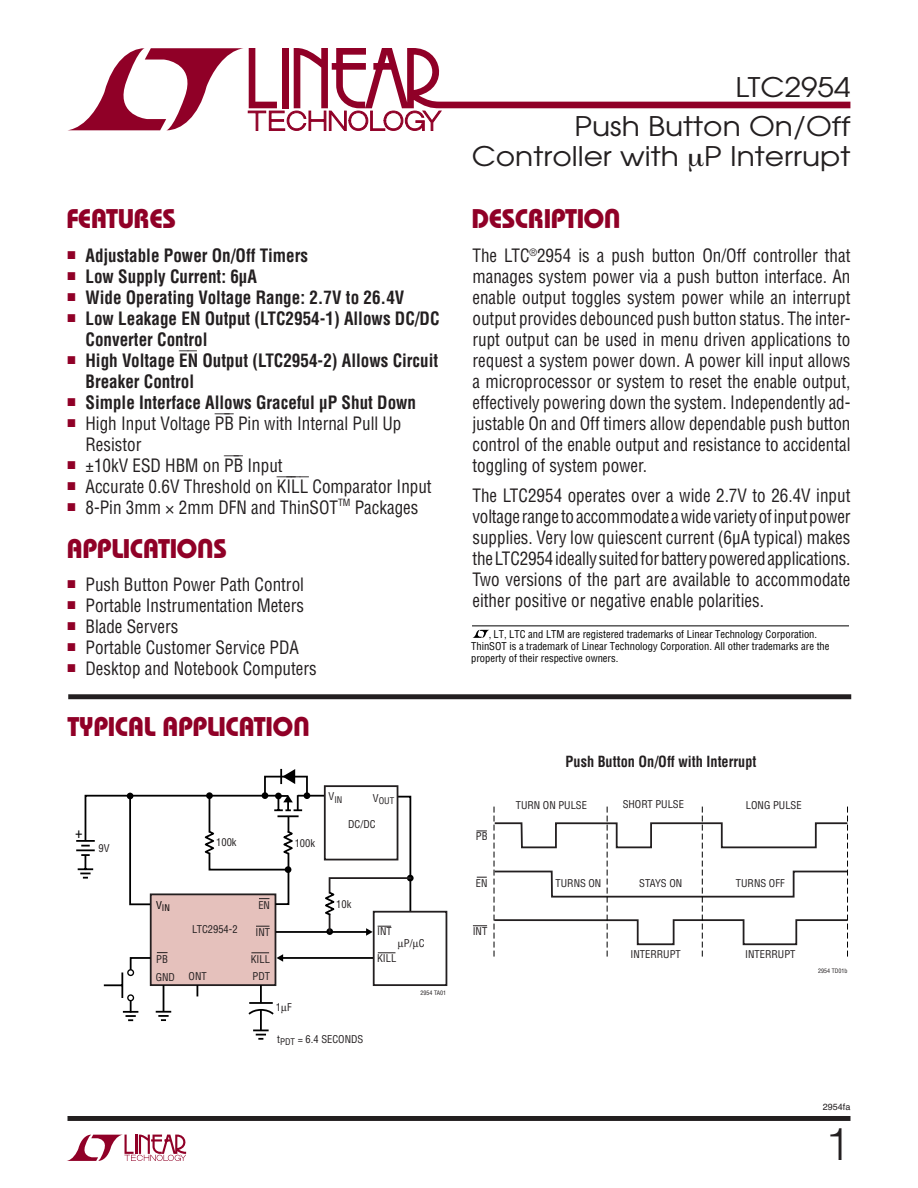
<style>
.page{position:relative;width:918px;height:1188px;background:#fff}
.page>*{position:absolute;margin:0;border:0;box-sizing:border-box;transform-origin:0 0}
.t1{font:300 45px "Helvetica";color:#231f20}
.t2{font:700 27px "Bauhaus";letter-spacing:-.02em;color:#900027}
.t3{font:27px/30px "Avant Garde";color:#231f20;text-align:right;scale:1.1 1}
.t4{font:condensed 18px/21px "Helvetica LT Std";color:#231f20;text-align:justify;scale:.95 1}
.t5{font:700 condensed 18px/21px "Helvetica LT Std";color:#231f20;scale:.95 1}
.t6{font:700 condensed 15px "Helvetica LT Std";color:#231f20;scale:.95 1}
.t7{font:condensed 15px "Helvetica";color:#000}
.t8{font:condensed 10.5px/12px "Helvetica";color:#000}
.t9{font:condensed 10.5px/17.7px "Helvetica";color:#231f20}
.t10{font:condensed 9px "Helvetica";color:#231f20}
.t11{font:9px "Helvetica";color:#231f20}
.t12{font:condensed 9px "Helvetica";color:#000}
.t13{font:condensed 6px "Helvetica";color:#231f20}
</style>
<div class="page">
<div style="left:68px;top:1116px;width:782px;height:5px;background:#231f20"></div>
<svg style="left:67px;top:1135px;width:119px;height:26px"></svg>
<svg style="left:68px;top:48px;width:782px;height:83px"></svg>
<div style="left:68px;top:694px;width:783px;height:5px;background:#231f20"></div>
<svg style="left:125px;top:1015px;width:11px;height:6px"></svg>
<svg style="left:253px;top:1030px;width:16px;height:10px"></svg>
<svg style="left:84px;top:794px;width:240px;height:219px"></svg>
<svg style="left:77px;top:795px;width:335px;height:165px"></svg>
<div style="left:324px;top:785px;width:74px;height:75px;background:#fff;border:2px solid #231f20"></div>
<div style="left:373px;top:911px;width:74px;height:75px;background:#fff;border:2px solid #231f20"></div>
<svg style="left:156px;top:985px;width:15px;height:36px"></svg>
<hr style="left:260px;top:985px;width:2px;height:45px;background:#000">
<div style="left:128px;top:973px;width:5px;height:25px;background:#fff"></div>
<div style="left:127px;top:994px;width:7px;height:7px;background:#fff;border:1px solid #000;border-radius:50%"></div>
<div style="left:127px;top:969px;width:7px;height:7px;background:#fff;border:1px solid #000;border-radius:50%"></div>
<hr style="left:121px;top:972px;width:2px;height:26px;background:#000">
<svg style="left:104px;top:984px;width:17px;height:2px"></svg>
<svg style="left:277px;top:954px;width:6px;height:8px"></svg>
<svg style="left:251px;top:952px;width:18px;height:1px"></svg>
<svg style="left:256px;top:926px;width:13px;height:1px"></svg>
<svg style="left:322px;top:876px;width:91px;height:60px"></svg>
<svg style="left:201px;top:769px;width:108px;height:137px"></svg>
<svg style="left:76px;top:840px;width:19px;height:16px"></svg>
<svg style="left:472px;top:630px;width:17px;height:8px"></svg>
<hr style="left:472px;top:626px;width:377px;height:1px;background:#000">
<svg style="left:473px;top:925px;width:14px;height:1px"></svg>
<svg style="left:493px;top:807px;width:355px;height:150px"></svg>
<svg style="left:378px;top:952px;width:18px;height:1px"></svg>
<svg style="left:247px;top:1001px;width:40px;height:15px"></svg>
<h2 class="t3" style="left:736px;top:75px;width:106px">LTC2954</h2>
<h2 class="t3" style="left:472px;top:114px;width:346px">Push Button On/Off<br>Controller with P Interrupt</h2>
<h2 class="t2" style="left:66px;top:209px;width:111px">FEATURES</h2>
<h2 class="t2" style="left:472px;top:209px;width:135px">DESCRIPTIO</h2>
<h2 class="t2" style="left:620px;top:228px;width:18px;rotate:-180deg">U</h2>
<p class="t5" style="left:68px;top:247px;width:255px"><sup>■</sup> Adjustable Power On/Off Timers</p>
<p class="t5" style="left:68px;top:268px;width:201px"><sup>■</sup> Low Supply Current: 6µA</p>
<p class="t5" style="left:68px;top:289px;width:356px"><sup>■</sup> Wide Operating Voltage Range: 2.7V to 26.4V</p>
<p class="t5" style="left:86px;top:310px;width:374px;text-indent:-18px"><sup>■</sup> Low Leakage EN Output (LTC2954-1) Allows DC/DC<br>Converter Control</p>
<p class="t5" style="left:85px;top:352px;width:373px;text-indent:-18px"><sup>■</sup> High Voltage ⎯E⎯N Output (LTC2954-2) Allows Circuit<br>Breaker Control</p>
<p class="t5" style="left:68px;top:394px;width:369px"><sup>■</sup> Simple Interface Allows Graceful µP Shut Down</p>
<p class="t4" style="left:85px;top:415px;width:334px;text-indent:-18px"><sup>■</sup> High Input Voltage ⎯P⎯B Pin with Internal Pull Up<br>Resistor</p>
<p class="t4" style="left:68px;top:457px;width:228px"><sup>■</sup> ±10kV ESD HBM on ⎯P⎯B Input</p>
<p class="t4" style="left:68px;top:478px;width:385px"><sup>■</sup> Accurate 0.6V Threshold on ⎯K⎯I⎯L⎯L Comparator Input</p>
<p class="t4" style="left:68px;top:499px;width:371px"><sup>■</sup> 8-Pin 3mm 2mm DFN and ThinSOT<sup>TM</sup> Packages</p>
<h2 class="t2" style="left:67px;top:539px;width:162px">APPLICATIO S</h2>
<p class="t4" style="left:68px;top:576px;width:250px"><sup>■</sup> Push Button Power Path Control</p>
<p class="t4" style="left:68px;top:597px;width:250px"><sup>■</sup> Portable Instrumentation Meters</p>
<p class="t4" style="left:68px;top:618px;width:118px"><sup>■</sup> Blade Servers</p>
<p class="t4" style="left:68px;top:639px;width:245px"><sup>■</sup> Portable Customer Service PDA</p>
<p class="t4" style="left:68px;top:660px;width:264px"><sup>■</sup> Desktop and Notebook Computers</p>
<h2 class="t2" style="left:68px;top:717px;width:227px">TYPICAL APPLICATIO</h2>
<h2 class="t2" style="left:310px;top:736px;width:18px;rotate:-180deg">U</h2>
<p class="t7" style="left:75px;top:826px;width:9px">+</p>
<p class="t9" style="left:98px;top:840px;width:13px">9V</p>
<p class="t9" style="left:216px;top:834px;width:22px">100k</p>
<p class="t9" style="left:295px;top:835px;width:22px">100k</p>
<p class="t10" style="left:329px;top:796px;width:15px"><sup>V</sup>IN</p>
<p class="t10" style="left:373px;top:797px;width:23px"><sup>V</sup>OUT</p>
<p class="t9" style="left:348px;top:816px;width:29px">DC/DC</p>
<p class="t12" style="left:156px;top:904px;width:15px"><sup>V</sup>IN</p>
<p class="t9" style="left:156px;top:951px;width:21px">PB<br>GND</p>
<p class="t9" style="left:258px;top:897px;width:13px">EN</p>
<p class="t9" style="left:255px;top:924px;width:16px">INT</p>
<p class="t9" style="left:251px;top:951px;width:21px">KILL</p>
<p class="t9" style="left:192px;top:921px;width:47px">LTC2954-2</p>
<p class="t9" style="left:189px;top:969px;width:20px">ONT</p>
<p class="t9" style="left:253px;top:969px;width:19px">PDT</p>
<p class="t9" style="left:276px;top:999px;width:17px">1 F</p>
<p class="t9" style="left:336px;top:896px;width:17px">10k</p>
<p class="t9" style="left:277px;top:1031px;width:88px">t<sub>PDT</sub> = 6.4 SECONDS</p>
<p class="t9" style="left:377px;top:924px;width:16px">INT</p>
<p class="t9" style="left:377px;top:951px;width:21px">KILL</p>
<p class="t9" style="left:404px;top:935px;width:22px">P/ C</p>
<p class="t13" style="left:421px;top:990px;width:27px">2954 TA01</p>
<p class="t4" style="left:472px;top:247px;width:399px">The LTC<sup>®</sup>2954 is a push button On/Off controller that manages system power via a push button interface. An enable output toggles system power while an interrupt output provides debounced push button status. The inter&shy;rupt output can be used in menu driven applications to request a system power down. A power kill input allows a microprocessor or system to reset the enable output, effectively powering down the system. Independently ad&shy;justable On and Off timers allow dependable push button control of the enable output and resistance to accidental toggling of system power.</p>
<p class="t4" style="left:472px;top:487px;width:399px">The LTC2954 operates over a wide 2.7V to 26.4V input voltage range to accommodate a wide variety of input power supplies. Very low quiescent current (6µA typical) makes the LTC2954 ideally suited for battery powered applications.<br>Two versions of the part are available to accommodate either positive or negative enable polarities.</p>
<p class="t8" style="left:471px;top:629px;width:360px;text-indent:18px">, LT, LTC and LTM are registered trademarks of Linear Technology Corporation.<br>ThinSOT is a trademark of Linear Technology Corporation. All other trademarks are the property of their respective owners.</p>
<p class="t6" style="left:566px;top:757px;width:202px">Push Button On/Off with Interrupt</p>
<p class="t9" style="left:476px;top:829px;width:13px">PB</p>
<p class="t9" style="left:476px;top:875px;width:13px">EN</p>
<p class="t9" style="left:473px;top:923px;width:16px">INT</p>
<p class="t9" style="left:516px;top:797px;width:73px">TURN ON PULSE</p>
<p class="t9" style="left:623px;top:796px;width:63px">SHORT PULSE</p>
<p class="t9" style="left:746px;top:797px;width:57px">LONG PULSE</p>
<p class="t9" style="left:556px;top:876px;width:47px">TURNS ON</p>
<p class="t9" style="left:639px;top:876px;width:44px">STAYS ON</p>
<p class="t9" style="left:736px;top:876px;width:50px">TURNS OFF</p>
<p class="t9" style="left:631px;top:946px;width:52px">INTERRUPT</p>
<p class="t9" style="left:745px;top:946px;width:52px">INTERRUPT</p>
<p class="t13" style="left:818px;top:969px;width:31px">2954 TD01b</p>
<p class="t11" style="left:823px;top:1104px;width:29px">2954fa</p>
<h1 class="t1" style="left:825px;top:1128px;width:27px">1</h1>
</div>
